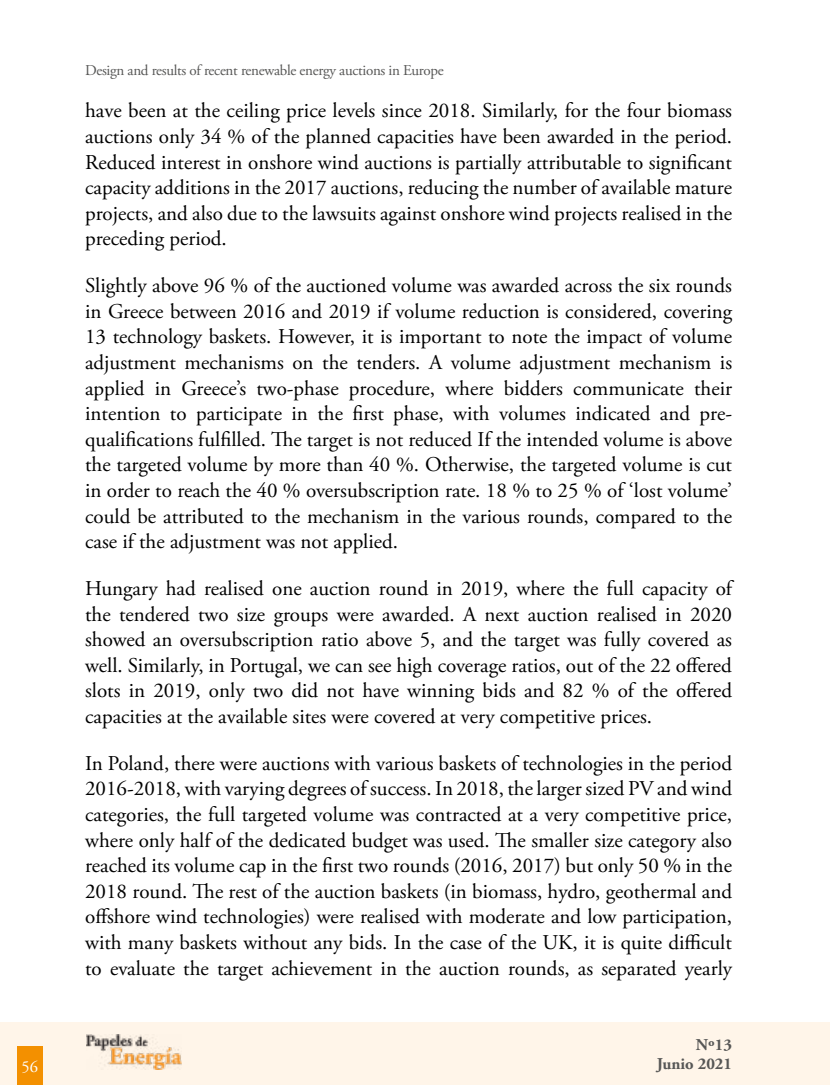
<style>
.page{position:relative;width:830px;height:1085px;background:#fff}
.page>*{position:absolute;margin:0;border:0;box-sizing:border-box;transform-origin:0 0}
.t1{font:21px/25.7px "Adobe Garamond Pro";color:#000;text-align:justify}
.t2{font:700 16.5px "Adobe Garamond Pro";color:#575756}
.t3{font:16.5px "Adobe Garamond Pro";color:#fff}
.t4{font:15px "Adobe Garamond Pro";letter-spacing:-.02em;color:#575756}
</style>
<div class="page">
<div style="left:0;top:1021px;width:829px;height:63px;background:#fff5e9"></div>
<img style="left:86px;top:1034px;width:95px;height:35px">
<div style="left:17px;top:1046px;width:26px;height:38px;background:#f39000"></div>
<p class="t4" style="left:85px;top:62px;width:360px">Design and results of recent renewable energy auctions in Europe</p>
<p class="t1" style="left:85px;top:99px;width:648px">have been at the ceiling price levels since 2018. Similarly, for the four biomass auctions only 34 % of the planned capacities have been awarded in the period.<br>Reduced interest in onshore wind auctions is partially attributable to significant capacity additions in the 2017 auctions, reducing the number of available mature projects, and also due to the lawsuits against onshore wind projects realised in the preceding period.</p>
<p class="t1" style="left:85px;top:273px;width:648px">Slightly above 96 % of the auctioned volume was awarded across the six rounds in Greece between 2016 and 2019 if volume reduction is considered, covering 13 technology baskets. However, it is important to note the impact of volume adjustment mechanisms on the tenders. A volume adjustment mechanism is applied in Greece’s two-phase procedure, where bidders communicate their intention to participate in the first phase, with volumes indicated and pre&shy;qualifications fulfilled. The target is not reduced If the intended volume is above the targeted volume by more than 40 %. Otherwise, the targeted volume is cut in order to reach the 40 % oversubscription rate. 18 % to 25 % of ‘lost volume’ could be attributed to the mechanism in the various rounds, compared to the case if the adjustment was not applied.</p>
<p class="t1" style="left:85px;top:576px;width:648px">Hungary had realised one auction round in 2019, where the full capacity of the tendered two size groups were awarded. A next auction realised in 2020 showed an oversubscription ratio above 5, and the target was fully covered as well. Similarly, in Portugal, we can see high coverage ratios, out of the 22 offered slots in 2019, only two did not have winning bids and 82 % of the offered capacities at the available sites were covered at very competitive prices.</p>
<p class="t1" style="left:85px;top:751px;width:648px">In Poland, there were auctions with various baskets of technologies in the period 2016-2018, with varying degrees of success. In 2018, the larger sized PV and wind categories, the full targeted volume was contracted at a very competitive price, where only half of the dedicated budget was used. The smaller size category also reached its volume cap in the first two rounds (2016, 2017) but only 50 % in the 2018 round. The rest of the auction baskets (in biomass, hydro, geothermal and offshore wind technologies) were realised with moderate and low participation, with many baskets without any bids. In the case of the UK, it is quite difficult to evaluate the target achievement in the auction rounds, as separated yearly</p>
<p class="t2" style="left:695px;top:1034px;width:38px">Nº13</p>
<p class="t3" style="left:22px;top:1056px;width:18px">56</p>
<p class="t2" style="left:656px;top:1054px;width:77px">Junio 2021</p>
</div>
